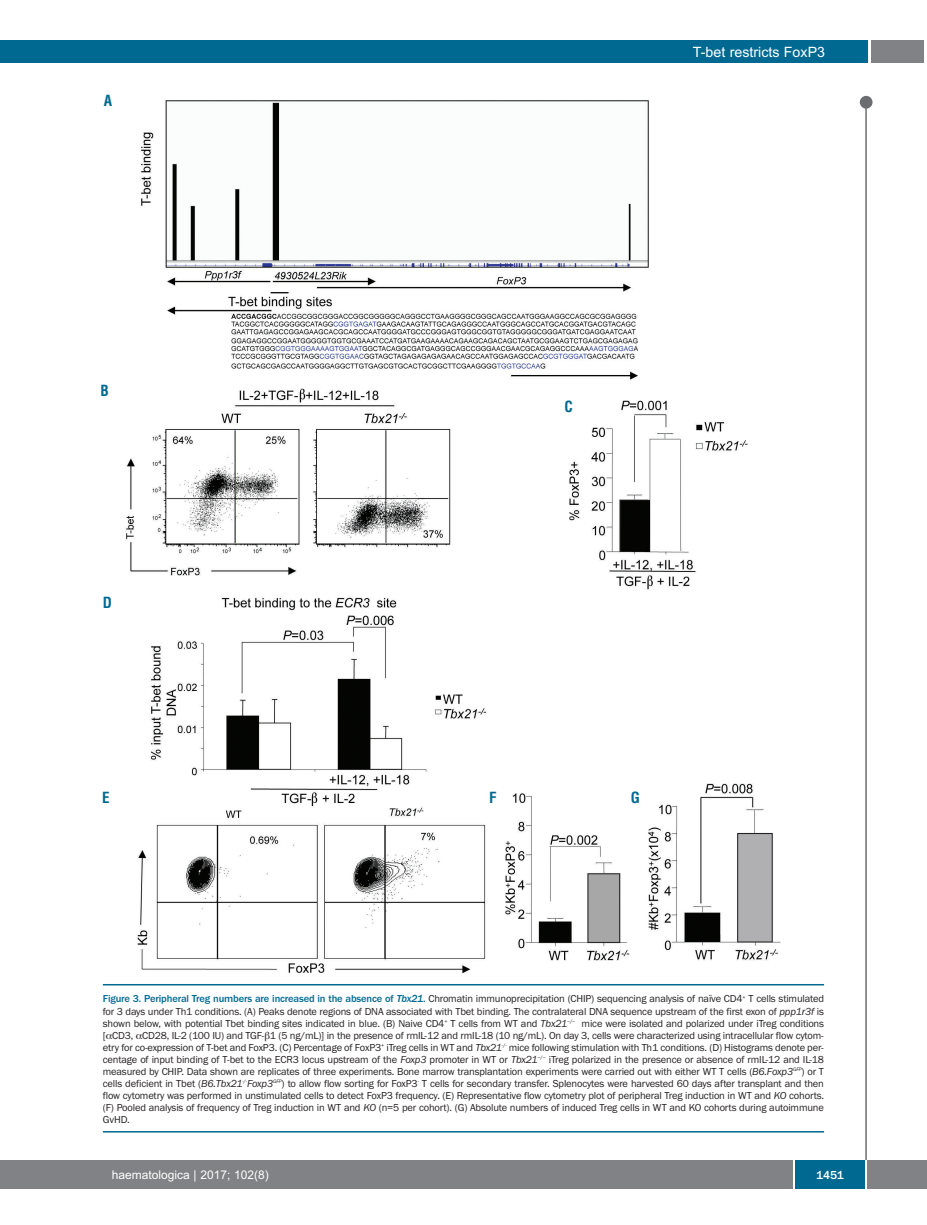
<style>
.page{position:relative;width:927px;height:1225px;background:#fff}
.page>*{position:absolute;margin:0;border:0;box-sizing:border-box;transform-origin:0 0}
.t1{font:700 condensed 15px "Helvetica";color:#006991}
.t2{font:14.25px "Arial";color:#fff}
.t3{font:12px "Arial";color:#fff}
.t4{font:500 12px "Franklin Gothic";color:#fff}
.t5{font:10.5px/12px "Franklin Gothic";letter-spacing:-.015em;color:#231f20;text-align:justify}
.s1{font-weight:500;color:#006991}
.s2{font-weight:500;font-style:italic;color:#006991}
.s3{font-style:italic}
</style>
<div class="page">
<div style="left:860px;top:96px;width:12px;height:13px;background:#6c6d70;border-radius:50%"></div>
<hr style="left:865px;top:98px;width:2px;height:1062px;background:#6c6d70">
<div style="left:871px;top:40px;width:52px;height:22px;background:#808285"></div>
<div style="left:18px;top:40px;width:849px;height:22px;background:#006991"></div>
<div style="left:17px;top:1160px;width:910px;height:28px;background:#808285"></div>
<div style="left:795px;top:1160px;width:70px;height:28px;background:#006991"></div>
<hr style="left:793px;top:1160px;width:2px;height:28px;background:#fff">
<hr style="left:865px;top:1160px;width:2px;height:28px;background:#fff">
<div style="left:0;top:40px;width:19px;height:22px;background:#006991"></div>
<div style="left:0;top:1160px;width:18px;height:28px;background:#808285"></div>
<img style="left:125px;top:100px;width:656px;height:874px">
<hr style="left:103px;top:984px;width:721px;height:1px;background:#006991">
<hr style="left:103px;top:1131px;width:721px;height:1px;background:#006991">
<h1 class="t1" style="left:104px;top:92px;width:10px">A</h1>
<h2 class="t2" style="left:693px;top:44px;width:134px">T-bet restricts FoxP3</h2>
<h1 class="t1" style="left:100px;top:382px;width:10px">B</h1>
<h1 class="t1" style="left:103px;top:594px;width:11px">D</h1>
<h1 class="t1" style="left:564px;top:398px;width:10px">C</h1>
<h1 class="t1" style="left:102px;top:789px;width:9px">E</h1>
<h1 class="t1" style="left:489px;top:789px;width:9px">F</h1>
<h1 class="t1" style="left:631px;top:789px;width:11px">G</h1>
<p class="t5" style="left:103px;top:993px;width:723px"><span class="s1">Figure 3. Peripheral Treg numbers are increased in the absence of</span> <span class="s2">Tbx21</span><span class="s1">.</span> Chromatin immunoprecipitation (CHIP) sequencing analysis of naïve CD4<sup>+</sup> T cells stimulated for 3 days under Th1 conditions. (A) Peaks denote regions of DNA associated with Tbet binding. The contralateral DNA sequence upstream of the first exon of <span class="s3">ppp1r3f</span> is shown below, with potential Tbet binding sites indicated in blue. (B) Naive CD4<sup>+</sup> T cells from WT and <span class="s3">Tbx21</span><sup>−/−</sup> mice were isolated and polarized under iTreg conditions [ CD3, CD28, IL-2 (100 IU) and TGF- 1 (5 ng/mL)] in the presence of rmIL-12 and rmIL-18 (10 ng/mL). On day 3, cells were characterized using intracellular flow cytom&shy;etry for co-expression of T-bet and FoxP3. (C) Percentage of FoxP3<sup>+</sup> iTreg cells in WT and <span class="s3">Tbx21</span><sup>-/-</sup> mice following stimulation with Th1 conditions. (D) Histograms denote per&shy;centage of input binding of T-bet to the ECR3 locus upstream of the <span class="s3">Foxp3</span> promoter in WT or <span class="s3">Tbx21</span><sup>−/−</sup> iTreg polarized in the presence or absence of rmIL-12 and IL-18 measured by CHIP. Data shown are replicates of three experiments. Bone marrow transplantation experiments were carried out with either WT T cells (<span class="s3">B6.Foxp3</span><sup>GFP</sup>) or T cells deficient in Tbet (<span class="s3">B6.Tbx21</span><sup>-/-</sup><span class="s3">Foxp3</span><sup>GFP</sup>) to allow flow sorting for FoxP3<sup>-</sup> T cells for secondary transfer. Splenocytes were harvested 60 days after transplant and then flow cytometry was performed in unstimulated cells to detect FoxP3 frequency. (E) Representative flow cytometry plot of peripheral Treg induction in WT and <span class="s3">KO</span> cohorts. (F) Pooled analysis of frequency of Treg induction in WT and <span class="s3">KO</span> (n=5 per cohort). (G) Absolute numbers of induced Treg cells in WT and KO cohorts during autoimmune GvHD.</p>
<p class="t3" style="left:112px;top:1167px;width:158px">haematologica | 2017; 102(8)</p>
<p class="t4" style="left:816px;top:1167px;width:29px">1451</p>
</div>
